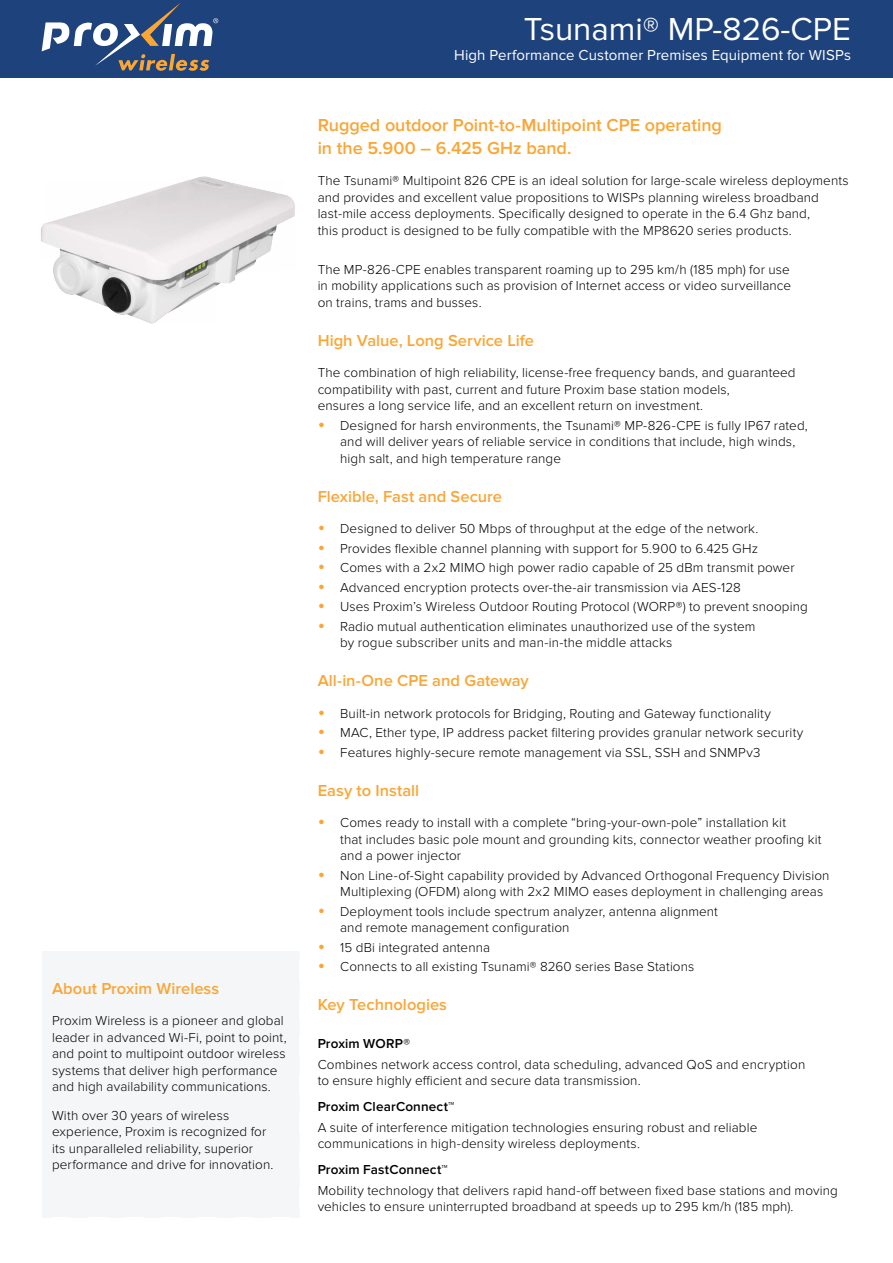
<style>
.page{position:relative;width:893px;height:1263px;background:#fff}
.page>*{position:absolute;margin:0;border:0;box-sizing:border-box;transform-origin:0 0}
.t1{font:33px "Proxima Nova";color:#fff}
.t2{font:600 18px/22.5px "Proxima Nova";color:#faa636}
.t3{font:600 16.5px "Proxima Nova";color:#faa636}
.t4{font:15px "Proxima Nova";letter-spacing:.005em;color:#fff}
.t5{font:300 13.5px/16.5px "Proxima Nova";letter-spacing:.01em;color:#000}
.t6{font:600 13.5px "Proxima Nova";letter-spacing:.01em;color:#000}
.s1{font-weight:400;font-size:21px;color:#faa636}
</style>
<div class="page">
<div style="left:0;top:0;width:893px;height:77px;background:#1e427c"></div>
<svg style="left:42px;top:3px;width:176px;height:68px"></svg>
<div style="left:42px;top:951px;width:257px;height:267px;background:#f4f6f8"></div>
<img style="left:41px;top:176px;width:254px;height:148px">
<p class="t3" style="left:52px;top:979px;width:169px">About Proxim Wireless</p>
<p class="t5" style="left:52px;top:1013px;width:236px">Proxim Wireless is a pioneer and global leader in advanced Wi-Fi, point to point, and point to multipoint outdoor wireless systems that deliver high performance and high availability communications.</p>
<p class="t5" style="left:52px;top:1107px;width:223px">With over 30 years of wireless experience, Proxim is recognized for its unparalleled reliability, superior performance and drive for innovation.</p>
<h1 class="t1" style="left:524px;top:11px;width:329px">Tsunami® MP-826-CPE</h1>
<p class="t4" style="left:454px;top:47px;width:398px">High Performance Customer Premises Equipment for WISPs</p>
<h2 class="t2" style="left:318px;top:114px;width:406px">Rugged outdoor Point-to-Multipoint CPE operating in the 5.900 – 6.425 GHz band.</h2>
<p class="t5" style="left:318px;top:173px;width:533px">The Tsunami® Multipoint 826 CPE is an ideal solution for large-scale wireless deployments and provides and excellent value propositions to WISPs planning wireless broadband last-mile access deployments. Specifically designed to operate in the 6.4 Ghz band,<br>this product is designed to be fully compatible with the MP8620 series products.</p>
<p class="t5" style="left:318px;top:261px;width:475px;text-align:justify">The MP-826-CPE enables transparent roaming up to 295 km/h (185 mph) for use in mobility applications such as provision of Internet access or video surveillance on trains, trams and busses.</p>
<p class="t3" style="left:318px;top:331px;width:218px">High Value, Long Service Life</p>
<p class="t5" style="left:318px;top:365px;width:479px">The combination of high reliability, license-free frequency bands, and guaranteed compatibility with past, current and future Proxim base station models,<br>ensures a long service life, and an excellent return on investment.</p>
<p class="t5" style="left:340px;top:417px;width:469px;text-indent:-22px"><span class="s1">•</span> Designed for harsh environments, the Tsunami® MP-826-CPE is fully IP67 rated, and will deliver years of reliable service in conditions that include, high winds, high salt, and high temperature range</p>
<p class="t3" style="left:318px;top:487px;width:186px">Flexible, Fast and Secure</p>
<p class="t5" style="left:318px;top:521px;width:442px"><span class="s1">•</span> Designed to deliver 50 Mbps of throughput at the edge of the network.</p>
<p class="t5" style="left:318px;top:540px;width:442px"><span class="s1">•</span> Provides flexible channel planning with support for 5.900 to 6.425 GHz</p>
<p class="t5" style="left:318px;top:560px;width:478px"><span class="s1">•</span> Comes with a 2x2 MIMO high power radio capable of 25 dBm transmit power</p>
<p class="t5" style="left:318px;top:579px;width:425px"><span class="s1">•</span> Advanced encryption protects over-the-air transmission via AES-128</p>
<p class="t5" style="left:318px;top:599px;width:492px"><span class="s1">•</span> Uses Proxim’s Wireless Outdoor Routing Protocol (WORP®) to prevent snooping</p>
<p class="t5" style="left:340px;top:618px;width:417px;text-indent:-22px"><span class="s1">•</span> Radio mutual authentication eliminates unauthorized use of the system by rogue subscriber units and man-in-the middle attacks</p>
<p class="t3" style="left:318px;top:671px;width:213px">All-in-One CPE and Gateway</p>
<p class="t5" style="left:318px;top:705px;width:455px"><span class="s1">•</span> Built-in network protocols for Bridging, Routing and Gateway functionality</p>
<p class="t5" style="left:318px;top:725px;width:487px"><span class="s1">•</span> MAC, Ether type, IP address packet filtering provides granular network security</p>
<p class="t5" style="left:318px;top:744px;width:444px"><span class="s1">•</span> Features highly-secure remote management via SSL, SSH and SNMPv3</p>
<p class="t3" style="left:318px;top:781px;width:103px">Easy to Install</p>
<p class="t5" style="left:340px;top:815px;width:483px;text-indent:-22px"><span class="s1">•</span> Comes ready to install with a complete “bring-your-own-pole” installation kit<br>that includes basic pole mount and grounding kits, connector weather proofing kit and a power injector</p>
<p class="t5" style="left:340px;top:867px;width:491px;text-indent:-22px"><span class="s1">•</span> Non Line-of-Sight capability provided by Advanced Orthogonal Frequency Division<br>Multiplexing (OFDM) along with 2x2 MIMO eases deployment in challenging areas</p>
<p class="t5" style="left:340px;top:903px;width:379px;text-indent:-22px"><span class="s1">•</span> Deployment tools include spectrum analyzer, antenna alignment and remote management configuration</p>
<p class="t5" style="left:318px;top:939px;width:174px"><span class="s1">•</span> 15 dBi integrated antenna</p>
<p class="t5" style="left:318px;top:959px;width:378px"><span class="s1">•</span> Connects to all existing Tsunami® 8260 series Base Stations</p>
<p class="t3" style="left:318px;top:995px;width:131px">Key Technologies</p>
<p class="t6" style="left:318px;top:1035px;width:94px">Proxim WORP®</p>
<p class="t5" style="left:318px;top:1056px;width:489px">Combines network access control, data scheduling, advanced QoS and encryption to ensure highly efficient and secure data transmission.</p>
<p class="t6" style="left:318px;top:1098px;width:138px">Proxim ClearConnect™</p>
<p class="t5" style="left:318px;top:1119px;width:441px">A suite of interference mitigation technologies ensuring robust and reliable communications in high-density wireless deployments.</p>
<p class="t6" style="left:318px;top:1161px;width:132px">Proxim FastConnect™</p>
<p class="t5" style="left:318px;top:1182px;width:522px">Mobility technology that delivers rapid hand-off between fixed base stations and moving vehicles to ensure uninterrupted broadband at speeds up to 295 km/h (185 mph).</p>
</div>
